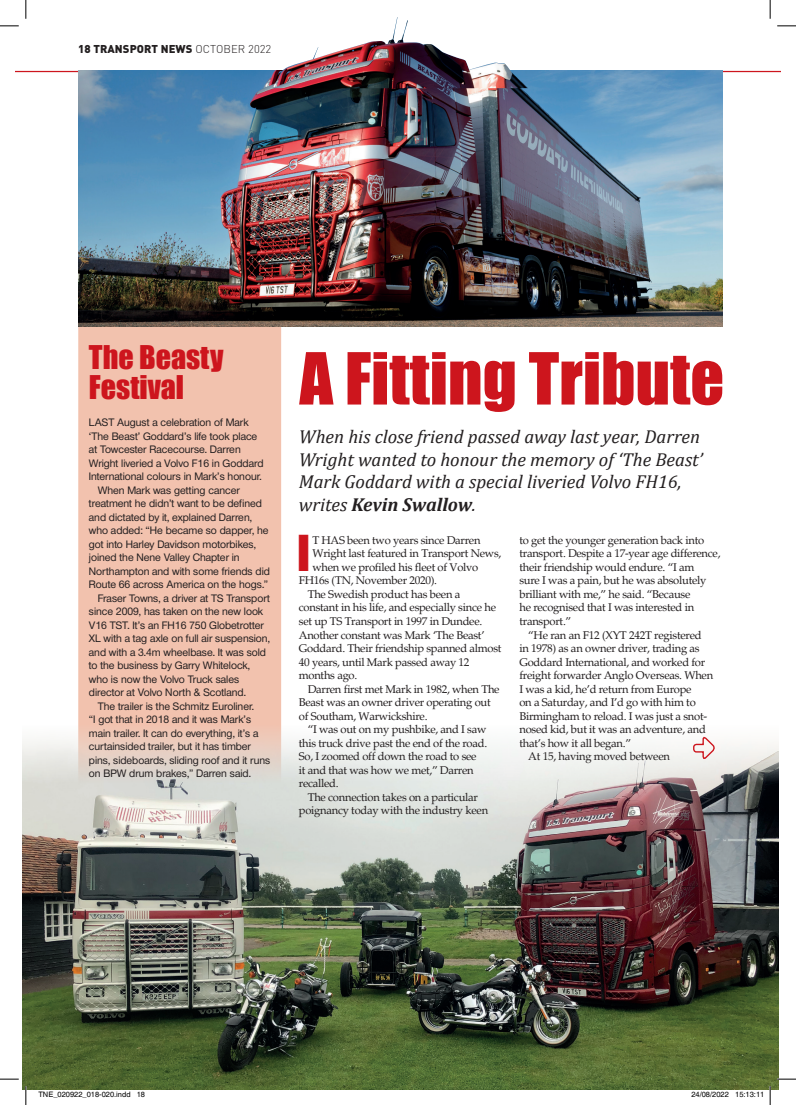
<style>
.page{position:relative;width:796px;height:1105px;background:#fff}
.page>*{position:absolute;margin:0;border:0;box-sizing:border-box;transform-origin:0 0}
.t1{font:66.25px "Impact";color:#cd151d}
.t2{font:45.38px "Impact";color:#cd151d}
.t3{font:30px/30px "Impact";color:#cd151d}
.t4{font:italic 18.75px/22.5px "Cambria";color:#231f20}
.t5{font:11.25px "Palatino";letter-spacing:-.025em;color:#231f20}
.t6{font:500 11.25px "Nimbus San Nov D";color:#231f20}
.t7{font:900 11.25px "DINOT";letter-spacing:.01em;color:#231f20}
.t8{font:7.5px "Helvetica";color:#000}
.s1{font-weight:300}
.s2{font-weight:700}
</style>
<div class="page">
<hr style="left:15px;top:71px;width:766px;height:1px;background:#cd151d">
<div style="left:78px;top:324px;width:203px;height:493px;background:#f2c2ae;border:1px solid #f2c2ae"></div>
<img style="left:22px;top:725px;width:756px;height:364px">
<img style="left:78px;top:71px;width:644px;height:255px">
<img style="left:271px;top:17px;width:257px;height:71px">
<svg style="left:692px;top:735px;width:23px;height:24px"></svg>
<svg style="left:0;top:25px;width:19px;height:2px"></svg>
<svg style="left:777px;top:25px;width:19px;height:2px"></svg>
<svg style="left:0;top:1078px;width:19px;height:1px"></svg>
<svg style="left:777px;top:1077px;width:19px;height:2px"></svg>
<svg style="left:25px;top:0;width:2px;height:19px"></svg>
<svg style="left:25px;top:1085px;width:2px;height:19px"></svg>
<svg style="left:769px;top:0;width:2px;height:19px"></svg>
<svg style="left:769px;top:1085px;width:2px;height:19px"></svg>
<p class="t7" style="left:78px;top:42px;width:195px">18 TRANSPORT NEWS <span class="s1">OCTOBER 2022</span></p>
<h3 class="t3" style="left:89px;top:341px;width:136px">The Beasty<br>Festival</h3>
<p class="t6" style="left:89px;top:415px;width:161px">LAST August a celebration of Mark</p>
<p class="t6" style="left:89px;top:429px;width:170px">‘The Beast’ Goddard’s life took place</p>
<p class="t6" style="left:89px;top:442px;width:153px">at Towcester Racecourse. Darren</p>
<p class="t6" style="left:89px;top:456px;width:176px">Wright liveried a Volvo F16 in Goddard</p>
<p class="t6" style="left:89px;top:469px;width:174px">International colours in Mark’s honour.</p>
<p class="t6" style="left:98px;top:483px;width:143px">When Mark was getting cancer</p>
<p class="t6" style="left:89px;top:496px;width:175px">treatment he didn’t want to be defined</p>
<p class="t6" style="left:89px;top:510px;width:164px">and dictated by it, explained Darren,</p>
<p class="t6" style="left:89px;top:523px;width:181px">who added: “He became so dapper, he</p>
<p class="t6" style="left:89px;top:537px;width:168px">got into Harley Davidson motorbikes,</p>
<p class="t6" style="left:89px;top:550px;width:152px">joined the Nene Valley Chapter in</p>
<p class="t6" style="left:89px;top:564px;width:182px">Northampton and with some friends did</p>
<p class="t6" style="left:89px;top:577px;width:181px">Route 66 across America on the hogs.”</p>
<p class="t6" style="left:98px;top:591px;width:174px">Fraser Towns, a driver at TS Transport</p>
<p class="t6" style="left:89px;top:604px;width:176px">since 2009, has taken on the new look</p>
<p class="t6" style="left:89px;top:618px;width:177px">V16 TST. It’s an FH16 750 Globetrotter</p>
<p class="t6" style="left:89px;top:631px;width:182px">XL with a tag axle on full air suspension,</p>
<p class="t6" style="left:89px;top:645px;width:179px">and with a 3.4m wheelbase. It was sold</p>
<p class="t6" style="left:89px;top:658px;width:163px">to the business by Garry Whitelock,</p>
<p class="t6" style="left:89px;top:672px;width:152px">who is now the Volvo Truck sales</p>
<p class="t6" style="left:89px;top:685px;width:159px">director at Volvo North &amp; Scotland.</p>
<p class="t6" style="left:98px;top:699px;width:158px">The trailer is the Schmitz Euroliner.</p>
<p class="t6" style="left:89px;top:712px;width:164px">“I got that in 2018 and it was Mark’s</p>
<p class="t6" style="left:89px;top:726px;width:171px">main trailer. It can do everything, it’s a</p>
<p class="t6" style="left:89px;top:739px;width:164px">curtainsided trailer, but it has timber</p>
<p class="t6" style="left:89px;top:753px;width:183px">pins, sideboards, sliding roof and it runs</p>
<p class="t6" style="left:89px;top:766px;width:164px">on BPW drum brakes,” Darren said.</p>
<h1 class="t1" style="left:299px;top:327px;width:426px">A Fitting Tribute</h1>
<h3 class="t4" style="left:299px;top:424px;width:405px">When his close friend passed away last year, Darren Wright wanted to honour the memory of ‘The Beast’ Mark Goddard with a special liveried Volvo FH16, writes <span class="s2">Kevin Swallow</span>.</h3>
<h2 class="t2" style="left:297px;top:517px;width:15px">I</h2>
<p class="t5" style="left:312px;top:533px;width:170px">T HAS been two years since Darren</p>
<p class="t5" style="left:519px;top:533px;width:186px">to get the younger generation back into</p>
<p class="t5" style="left:519px;top:546px;width:203px">transport. Despite a 17-year age difference,</p>
<p class="t5" style="left:519px;top:560px;width:176px">their friendship would endure. “I am</p>
<p class="t5" style="left:519px;top:573px;width:188px">sure I was a pain, but he was absolutely</p>
<p class="t5" style="left:519px;top:587px;width:172px">brilliant with me,” he said. “Because</p>
<p class="t5" style="left:519px;top:600px;width:176px">he recognised that I was interested in</p>
<p class="t5" style="left:519px;top:614px;width:53px">transport.”</p>
<p class="t5" style="left:528px;top:627px;width:175px">“He ran an F12 (XYT 242T registered</p>
<p class="t5" style="left:519px;top:641px;width:182px">in 1978) as an owner driver, trading as</p>
<p class="t5" style="left:519px;top:654px;width:187px">Goddard International, and worked for</p>
<p class="t5" style="left:519px;top:668px;width:195px">freight forwarder Anglo Overseas. When</p>
<p class="t5" style="left:519px;top:681px;width:174px">I was a kid, he’d return from Europe</p>
<p class="t5" style="left:519px;top:695px;width:178px">on a Saturday, and I’d go with him to</p>
<p class="t5" style="left:519px;top:708px;width:189px">Birmingham to reload. I was just a snot-</p>
<p class="t5" style="left:519px;top:722px;width:188px">nosed kid, but it was an adventure, and</p>
<p class="t5" style="left:519px;top:735px;width:113px">that’s how it all began.”</p>
<p class="t5" style="left:528px;top:749px;width:143px">At 15, having moved between</p>
<p class="t5" style="left:312px;top:546px;width:190px">Wright last featured in Transport News,</p>
<p class="t5" style="left:312px;top:560px;width:168px">when we profiled his fleet of Volvo</p>
<p class="t5" style="left:299px;top:573px;width:140px">FH16s (TN, November 2020).</p>
<p class="t5" style="left:308px;top:587px;width:154px">The Swedish product has been a</p>
<p class="t5" style="left:299px;top:600px;width:199px">constant in his life, and especially since he</p>
<p class="t5" style="left:299px;top:614px;width:185px">set up TS Transport in 1997 in Dundee.</p>
<p class="t5" style="left:299px;top:627px;width:187px">Another constant was Mark ‘The Beast’</p>
<p class="t5" style="left:299px;top:641px;width:204px">Goddard. Their friendship spanned almost</p>
<p class="t5" style="left:299px;top:654px;width:172px">40 years, until Mark passed away 12</p>
<p class="t5" style="left:299px;top:668px;width:60px">months ago.</p>
<p class="t5" style="left:308px;top:681px;width:193px">Darren first met Mark in 1982, when The</p>
<p class="t5" style="left:299px;top:695px;width:193px">Beast was an owner driver operating out</p>
<p class="t5" style="left:299px;top:708px;width:130px">of Southam, Warwickshire.</p>
<p class="t5" style="left:308px;top:722px;width:180px">“I was out on my pushbike, and I saw</p>
<p class="t5" style="left:299px;top:735px;width:190px">this truck drive past the end of the road.</p>
<p class="t5" style="left:299px;top:749px;width:179px">So, I zoomed off down the road to see</p>
<p class="t5" style="left:299px;top:762px;width:176px">it and that was how we met,” Darren</p>
<p class="t5" style="left:299px;top:776px;width:41px">recalled.</p>
<p class="t5" style="left:308px;top:789px;width:172px">The connection takes on a particular</p>
<p class="t5" style="left:299px;top:803px;width:191px">poignancy today with the industry keen</p>
<p class="t8" style="left:38px;top:1090px;width:108px">TNE_020922_018-020.indd 18</p>
<p class="t8" style="left:691px;top:1090px;width:74px">24/08/2022 15:13:11</p>
</div>
